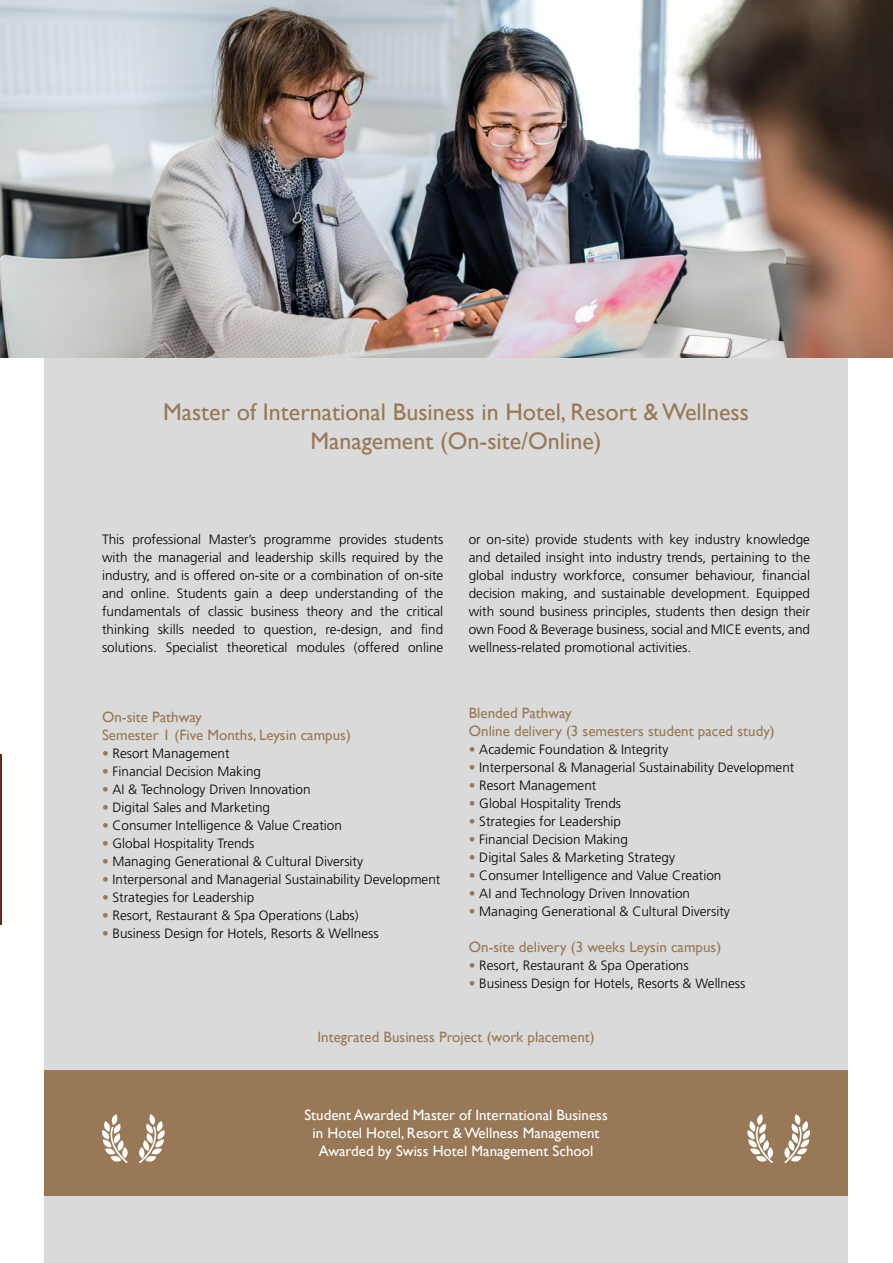
<style>
.page{position:relative;width:893px;height:1263px;background:#fff}
.page>*{position:absolute;margin:0;border:0;box-sizing:border-box;transform-origin:0 0}
.t1{font:24px/28.8px "Gill Sans";color:#987856;text-align:center}
.t2{font:15px/18px "Gill Sans";color:#987856}
.t3{font:15px/18px "Gill Sans";color:#fff;text-align:center}
.t4{font:300 13.5px/18px "Frutiger LT Std";color:#000;text-align:justify}
.s1{color:#987856}
</style>
<div class="page">
<div style="left:45px;top:265px;width:803px;height:998px;background:#dadada"></div>
<hr style="left:0;top:755px;width:1px;height:170px;background:#632b1c">
<div style="left:45px;top:1070px;width:803px;height:126px;background:#987856"></div>
<svg style="left:102px;top:1114px;width:26px;height:49px"></svg>
<svg style="left:139px;top:1114px;width:26px;height:49px"></svg>
<svg style="left:747px;top:1114px;width:26px;height:49px"></svg>
<svg style="left:784px;top:1114px;width:26px;height:49px"></svg>
<img style="left:0;top:0;width:893px;height:357px">
<h1 class="t1" style="left:163px;top:397px;width:587px">Master of International Business in Hotel, Resort &amp; Wellness<br>Management (On-site/Online)</h1>
<p class="t4" style="left:102px;top:531px;width:343px">This professional Master’s programme provides students with the managerial and leadership skills required by the industry, and is offered on-site or a combination of on-site and online. Students gain a deep understanding of the fundamentals of classic business theory and the critical thinking skills needed to question, re-design, and find solutions. Specialist theoretical modules (offered online</p>
<p class="t4" style="left:469px;top:531px;width:343px">or on-site) provide students with key industry knowledge and detailed insight into industry trends, pertaining to the global industry workforce, consumer behaviour, financial decision making, and sustainable development. Equipped with sound business principles, students then design their own Food &amp; Beverage business, social and MICE events, and wellness-related promotional activities.</p>
<p class="t2" style="left:102px;top:708px;width:250px">On-site Pathway<br>Semester 1 (Five Months, Leysin campus)</p>
<p class="t4" style="left:102px;top:744px;width:129px"><span class="s1">•</span> Resort Management</p>
<p class="t4" style="left:102px;top:762px;width:161px"><span class="s1">•</span> Financial Decision Making</p>
<p class="t4" style="left:102px;top:780px;width:210px"><span class="s1">•</span> AI &amp; Technology Driven Innovation</p>
<p class="t4" style="left:102px;top:798px;width:170px"><span class="s1">•</span> Digital Sales and Marketing</p>
<p class="t4" style="left:102px;top:816px;width:241px"><span class="s1">•</span> Consumer Intelligence &amp; Value Creation</p>
<p class="t4" style="left:102px;top:834px;width:154px"><span class="s1">•</span> Global Hospitality Trends</p>
<p class="t4" style="left:102px;top:852px;width:263px"><span class="s1">•</span> Managing Generational &amp; Cultural Diversity</p>
<p class="t4" style="left:102px;top:870px;width:340px"><span class="s1">•</span> Interpersonal and Managerial Sustainability Development</p>
<p class="t4" style="left:102px;top:888px;width:154px"><span class="s1">•</span> Strategies for Leadership</p>
<p class="t4" style="left:102px;top:906px;width:258px"><span class="s1">•</span> Resort, Restaurant &amp; Spa Operations (Labs)</p>
<p class="t4" style="left:102px;top:924px;width:278px"><span class="s1">•</span> Business Design for Hotels, Resorts &amp; Wellness</p>
<p class="t2" style="left:469px;top:704px;width:307px">Blended Pathway<br>Online delivery (3 semesters student paced study)</p>
<p class="t4" style="left:469px;top:741px;width:201px"><span class="s1">•</span> Academic Foundation &amp; Integrity</p>
<p class="t4" style="left:469px;top:759px;width:327px"><span class="s1">•</span> Interpersonal &amp; Managerial Sustainability Development</p>
<p class="t4" style="left:469px;top:777px;width:129px"><span class="s1">•</span> Resort Management</p>
<p class="t4" style="left:469px;top:795px;width:154px"><span class="s1">•</span> Global Hospitality Trends</p>
<p class="t4" style="left:469px;top:813px;width:154px"><span class="s1">•</span> Strategies for Leadership</p>
<p class="t4" style="left:469px;top:831px;width:161px"><span class="s1">•</span> Financial Decision Making</p>
<p class="t4" style="left:469px;top:849px;width:208px"><span class="s1">•</span> Digital Sales &amp; Marketing Strategy</p>
<p class="t4" style="left:469px;top:867px;width:254px"><span class="s1">•</span> Consumer Intelligence and Value Creation</p>
<p class="t4" style="left:469px;top:885px;width:223px"><span class="s1">•</span> AI and Technology Driven Innovation</p>
<p class="t4" style="left:469px;top:903px;width:263px"><span class="s1">•</span> Managing Generational &amp; Cultural Diversity</p>
<p class="t2" style="left:469px;top:938px;width:254px">On-site delivery (3 weeks Leysin campus)</p>
<p class="t4" style="left:469px;top:957px;width:221px"><span class="s1">•</span> Resort, Restaurant &amp; Spa Operations</p>
<p class="t4" style="left:469px;top:975px;width:278px"><span class="s1">•</span> Business Design for Hotels, Resorts &amp; Wellness</p>
<p class="t2" style="left:317px;top:1028px;width:279px">Integrated Business Project (work placement)</p>
<p class="t3" style="left:304px;top:1106px;width:305px">Student Awarded Master of International Business in Hotel Hotel, Resort &amp; Wellness Management<br>Awarded by Swiss Hotel Management School</p>
</div>
